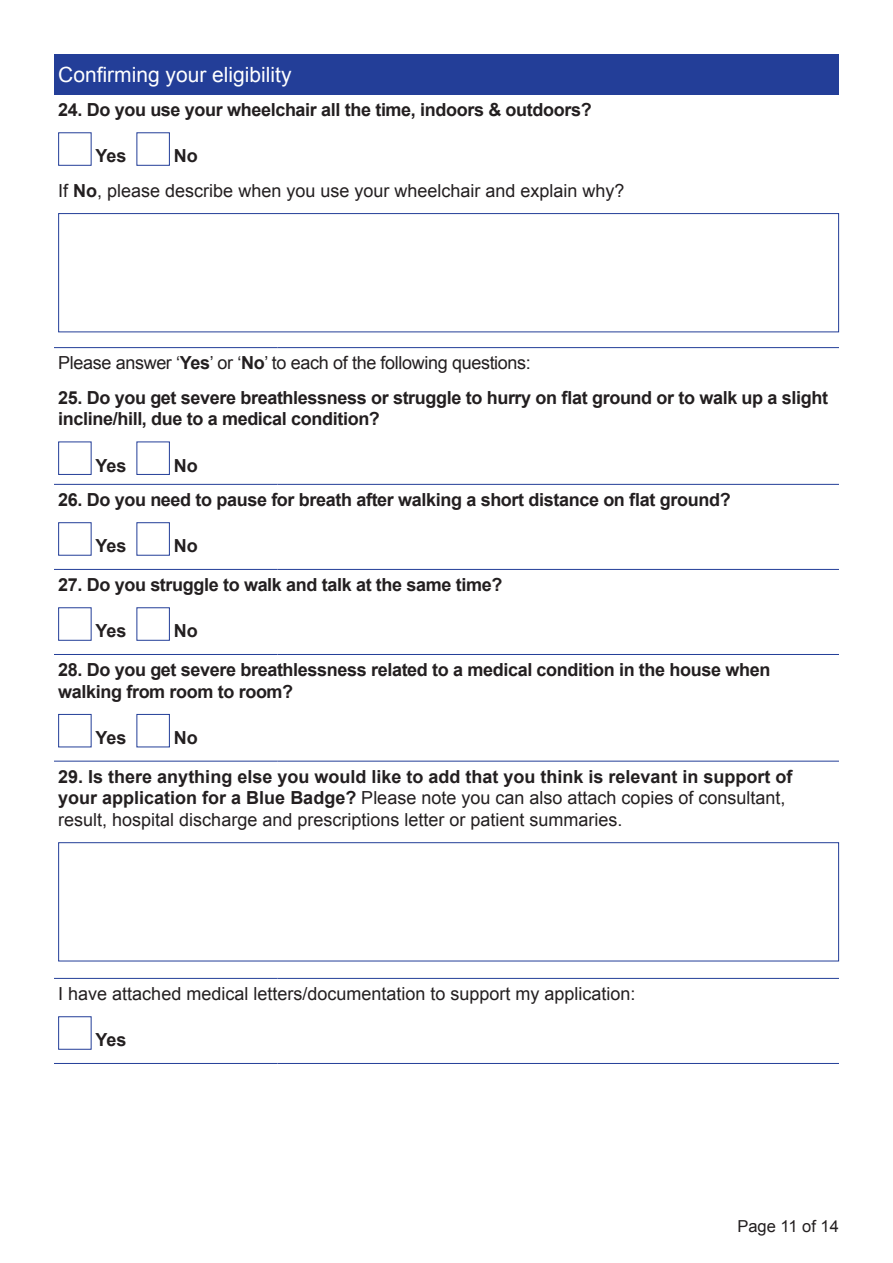
<style>
.page{position:relative;width:893px;height:1263px;background:#fff}
.page>*{position:absolute;margin:0;border:0;box-sizing:border-box;transform-origin:0 0}
.t1{font:21px "Arial";color:#fff}
.t2{font:700 18px/21.6px "Arial";letter-spacing:-.02em;color:#231f20}
.Body{font:18px/21.6px "Arial";color:#231f20}
.Body-2{font:18px "Arial";letter-spacing:-.02em;color:#231f20}
.t3{font:16.5px "Arial";color:#231f20}
.s1{font-weight:700}
</style>
<div class="page">
<div style="left:54px;top:54px;width:785px;height:41px;background:#233e98"></div>
<hr style="left:54px;top:484px;width:223px;height:1px;background:#233e98">
<hr style="left:277px;top:484px;width:562px;height:1px;background:#233e98">
<hr style="left:54px;top:569px;width:223px;height:1px;background:#233e98">
<hr style="left:277px;top:569px;width:562px;height:1px;background:#233e98">
<hr style="left:54px;top:654px;width:223px;height:1px;background:#233e98">
<hr style="left:277px;top:654px;width:562px;height:1px;background:#233e98">
<hr style="left:54px;top:761px;width:223px;height:1px;background:#233e98">
<hr style="left:277px;top:761px;width:562px;height:1px;background:#233e98">
<hr style="left:54px;top:978px;width:223px;height:1px;background:#233e98">
<hr style="left:277px;top:978px;width:562px;height:1px;background:#233e98">
<hr style="left:54px;top:1063px;width:223px;height:1px;background:#233e98">
<hr style="left:277px;top:1063px;width:562px;height:1px;background:#233e98">
<hr style="left:54px;top:347px;width:223px;height:1px;background:#233e98">
<hr style="left:277px;top:347px;width:562px;height:1px;background:#233e98">
<div style="left:58px;top:132px;width:34px;height:34px;border:1px solid #233e98"></div>
<div style="left:136px;top:132px;width:34px;height:34px;border:1px solid #233e98"></div>
<div style="left:58px;top:213px;width:781px;height:119px;border:1px solid #233e98"></div>
<div style="left:58px;top:441px;width:34px;height:34px;border:1px solid #233e98"></div>
<div style="left:136px;top:441px;width:34px;height:34px;border:1px solid #233e98"></div>
<div style="left:58px;top:522px;width:34px;height:34px;border:1px solid #233e98"></div>
<div style="left:136px;top:522px;width:34px;height:34px;border:1px solid #233e98"></div>
<div style="left:58px;top:607px;width:34px;height:34px;border:1px solid #233e98"></div>
<div style="left:136px;top:607px;width:34px;height:34px;border:1px solid #233e98"></div>
<div style="left:58px;top:714px;width:34px;height:33px;border:1px solid #233e98"></div>
<div style="left:136px;top:714px;width:34px;height:33px;border:1px solid #233e98"></div>
<div style="left:58px;top:842px;width:781px;height:119px;border:1px solid #233e98"></div>
<div style="left:58px;top:1016px;width:34px;height:34px;border:1px solid #233e98"></div>
<p class="t1" style="left:58px;top:61px;width:235px">Confirming your eligibility</p>
<p class="t2" style="left:58px;top:100px;width:535px">24. Do you use your wheelchair all the time, indoors &amp; outdoors?</p>
<p class="t2" style="left:95px;top:146px;width:33px">Yes</p>
<p class="t2" style="left:174px;top:146px;width:25px">No</p>
<p class="Body" style="left:58px;top:180px;width:568px">If <span class="s1">No</span>, please describe when you use your wheelchair and explain why?</p>
<p class="Body-2" style="left:58px;top:351px;width:474px">Please answer ‘<span class="s1">Yes</span>’ or ‘<span class="s1">No</span>’ to each of the following questions:</p>
<p class="t2" style="left:58px;top:387px;width:771px">25. Do you get severe breathlessness or struggle to hurry on flat ground or to walk up a slight incline/hill, due to a medical condition?</p>
<p class="t2" style="left:95px;top:455px;width:33px">Yes</p>
<p class="t2" style="left:174px;top:455px;width:25px">No</p>
<p class="t2" style="left:58px;top:489px;width:674px">26. Do you need to pause for breath after walking a short distance on flat ground?</p>
<p class="t2" style="left:95px;top:536px;width:33px">Yes</p>
<p class="t2" style="left:174px;top:536px;width:25px">No</p>
<p class="t2" style="left:58px;top:574px;width:446px">27. Do you struggle to walk and talk at the same time?</p>
<p class="t2" style="left:95px;top:621px;width:33px">Yes</p>
<p class="t2" style="left:174px;top:621px;width:25px">No</p>
<p class="t2" style="left:58px;top:660px;width:714px">28. Do you get severe breathlessness related to a medical condition in the house when walking from room to room?</p>
<p class="t2" style="left:95px;top:728px;width:33px">Yes</p>
<p class="t2" style="left:174px;top:728px;width:25px">No</p>
<p class="Body" style="left:58px;top:766px;width:736px"><span class="s1">29. Is there anything else you would like to add that you think is relevant in support of your application for a Blue Badge?</span> Please note you can also attach copies of consultant, result, hospital discharge and prescriptions letter or patient summaries.</p>
<p class="Body" style="left:58px;top:983px;width:579px">I have attached medical letters/documentation to support my application:</p>
<p class="t2" style="left:95px;top:1030px;width:33px">Yes</p>
<p class="t3" style="left:737px;top:1216px;width:103px">Page 11 of 14</p>
</div>
